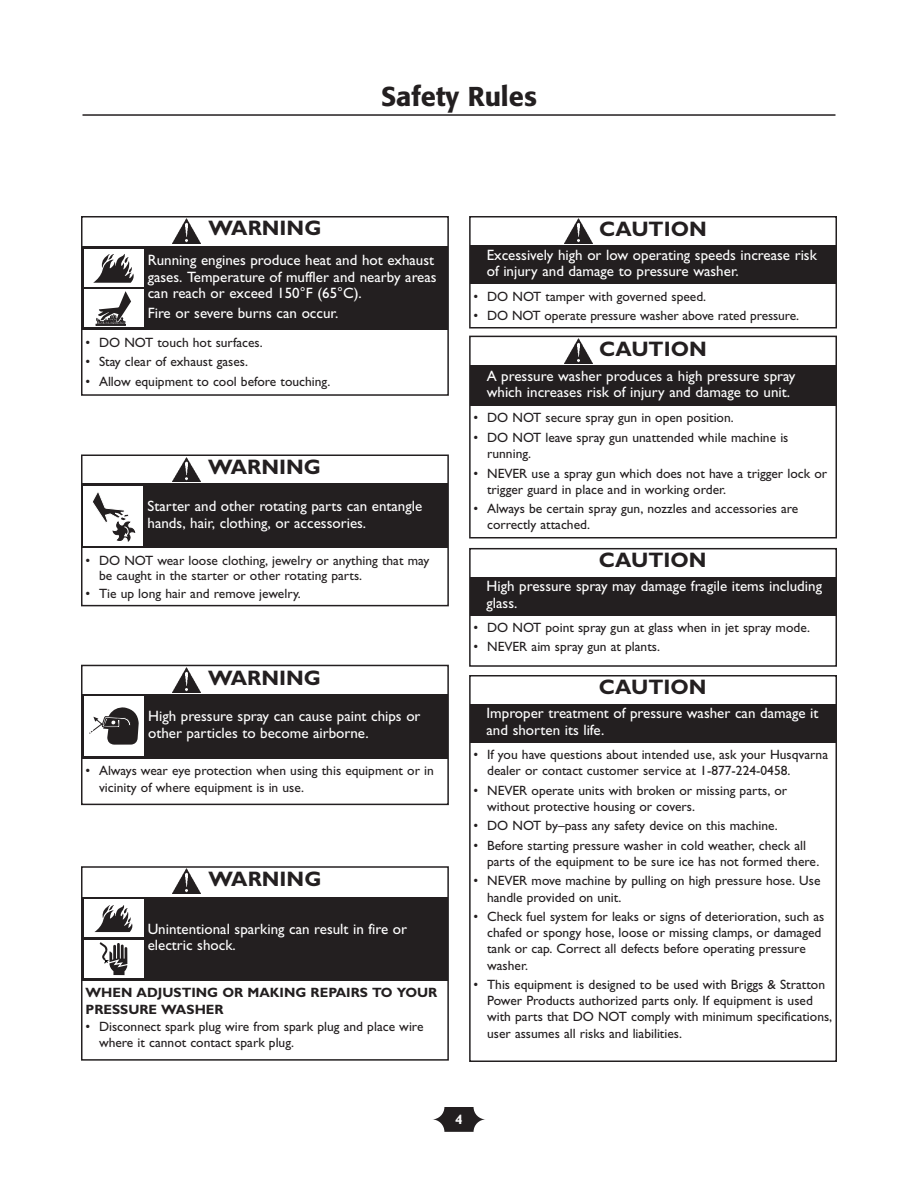
<style>
.page{position:relative;width:918px;height:1188px;background:#fff}
.page>*{position:absolute;margin:0;border:0;box-sizing:border-box;transform-origin:0 0}
.t1{font:500 27px "Formata";color:#231f20}
.t2{font:700 21px "Gill Sans";color:#231f20}
.t3{font:15px/16.5px "Gill Sans";color:#fff}
.t4{font:13.5px/16.2px "Gill Sans";color:#231f20}
.t5{font:700 13.5px/16.5px "Gill Sans";color:#231f20}
.t6{font:700 13.5px "Gill Sans";color:#fff}
</style>
<div class="page">
<svg style="left:432px;top:1107px;width:54px;height:25px"></svg>
<hr style="left:82px;top:114px;width:754px;height:2px;background:#231f20">
<div style="left:469px;top:216px;width:368px;height:112px;border:2px solid #231f20"></div>
<div style="left:470px;top:246px;width:366px;height:38px;background:#231f20"></div>
<img style="left:565px;top:219px;width:28px;height:24px">
<div style="left:81px;top:866px;width:368px;height:195px;border:2px solid #231f20"></div>
<div style="left:82px;top:897px;width:366px;height:83px;background:#231f20"></div>
<img style="left:173px;top:869px;width:28px;height:25px">
<div style="left:84px;top:899px;width:59px;height:38px;background:#fff"></div>
<svg style="left:94px;top:905px;width:39px;height:27px"></svg>
<div style="left:84px;top:940px;width:59px;height:38px;background:#fff"></div>
<svg style="left:100px;top:942px;width:27px;height:33px"></svg>
<div style="left:469px;top:548px;width:368px;height:119px;border:2px solid #231f20"></div>
<div style="left:470px;top:577px;width:366px;height:38px;background:#231f20"></div>
<div style="left:81px;top:454px;width:368px;height:152px;border:2px solid #231f20"></div>
<div style="left:82px;top:484px;width:366px;height:64px;background:#231f20"></div>
<img style="left:173px;top:457px;width:28px;height:25px">
<div style="left:84px;top:486px;width:59px;height:60px;background:#fff"></div>
<svg style="left:93px;top:492px;width:42px;height:49px"></svg>
<div style="left:81px;top:665px;width:368px;height:140px;border:2px solid #231f20"></div>
<div style="left:82px;top:694px;width:366px;height:65px;background:#231f20"></div>
<img style="left:173px;top:667px;width:28px;height:25px">
<div style="left:84px;top:696px;width:60px;height:60px;background:#fff"></div>
<svg style="left:89px;top:707px;width:50px;height:38px"></svg>
<div style="left:469px;top:336px;width:368px;height:202px;border:2px solid #231f20"></div>
<div style="left:470px;top:365px;width:366px;height:41px;background:#231f20"></div>
<img style="left:565px;top:339px;width:28px;height:24px">
<div style="left:469px;top:675px;width:368px;height:387px;border:2px solid #231f20"></div>
<div style="left:470px;top:704px;width:366px;height:38px;background:#231f20"></div>
<div style="left:81px;top:216px;width:368px;height:180px;border:2px solid #231f20"></div>
<div style="left:82px;top:247px;width:366px;height:83px;background:#231f20"></div>
<img style="left:173px;top:219px;width:28px;height:24px">
<div style="left:84px;top:249px;width:59px;height:38px;background:#fff"></div>
<svg style="left:93px;top:254px;width:41px;height:29px"></svg>
<div style="left:84px;top:289px;width:59px;height:38px;background:#fff"></div>
<svg style="left:96px;top:291px;width:35px;height:35px"></svg>
<h2 class="t2" style="left:208px;top:221px;width:114px">WARNING</h2>
<h1 class="t1" style="left:381px;top:84px;width:157px">Safety Rules</h1>
<h2 class="t2" style="left:599px;top:222px;width:109px">CAUTION</h2>
<p class="t3" style="left:148px;top:254px;width:290px">Running engines produce heat and hot exhaust gases. Temperature of muffler and nearby areas can reach or exceed 150°F (65°C).</p>
<p class="t3" style="left:148px;top:307px;width:192px">Fire or severe burns can occur.</p>
<p class="t4" style="left:86px;top:336px;width:179px">• DO NOT touch hot surfaces.</p>
<p class="t4" style="left:86px;top:355px;width:164px">• Stay clear of exhaust gases.</p>
<p class="t4" style="left:86px;top:375px;width:246px">• Allow equipment to cool before touching.</p>
<h2 class="t2" style="left:208px;top:460px;width:114px">WARNING</h2>
<p class="t3" style="left:148px;top:499px;width:276px">Starter and other rotating parts can entangle hands, hair, clothing, or accessories.</p>
<p class="t3" style="left:487px;top:248px;width:332px">Excessively high or low operating speeds increase risk of injury and damage to pressure washer.</p>
<p class="t4" style="left:474px;top:289px;width:234px">• DO NOT tamper with governed speed.</p>
<p class="t4" style="left:474px;top:309px;width:327px">• DO NOT operate pressure washer above rated pressure.</p>
<h2 class="t2" style="left:599px;top:341px;width:109px">CAUTION</h2>
<p class="t3" style="left:487px;top:369px;width:310px">A pressure washer produces a high pressure spray which increases risk of injury and damage to unit.</p>
<p class="t4" style="left:474px;top:411px;width:262px">• DO NOT secure spray gun in open position.</p>
<p class="t4" style="left:487px;top:431px;width:303px;text-indent:-14px">• DO NOT leave spray gun unattended while machine is running.</p>
<p class="t4" style="left:487px;top:466px;width:342px;text-indent:-14px">• NEVER use a spray gun which does not have a trigger lock or trigger guard in place and in working order.</p>
<p class="t4" style="left:487px;top:502px;width:313px;text-indent:-14px">• Always be certain spray gun, nozzles and accessories are correctly attached.</p>
<p class="t4" style="left:86px;top:554px;width:345px">• DO NOT wear loose clothing, jewelry or anything that may</p>
<h2 class="t2" style="left:599px;top:552px;width:109px">CAUTION</h2>
<p class="t4" style="left:99px;top:569px;width:265px">be caught in the starter or other rotating parts.</p>
<p class="t4" style="left:86px;top:587px;width:217px">• Tie up long hair and remove jewelry.</p>
<p class="t3" style="left:487px;top:580px;width:337px">High pressure spray may damage fragile items including glass.</p>
<h2 class="t2" style="left:208px;top:670px;width:114px">WARNING</h2>
<p class="t3" style="left:148px;top:710px;width:274px">High pressure spray can cause paint chips or other particles to become airborne.</p>
<p class="t4" style="left:99px;top:764px;width:336px;text-indent:-14px">• Always wear eye protection when using this equipment or in vicinity of where equipment is in use.</p>
<h2 class="t2" style="left:208px;top:871px;width:114px">WARNING</h2>
<p class="t3" style="left:148px;top:922px;width:261px">Unintentional sparking can result in fire or electric shock.</p>
<p class="t5" style="left:86px;top:986px;width:353px">WHEN ADJUSTING OR MAKING REPAIRS TO YOUR<br>PRESSURE WASHER</p>
<p class="t4" style="left:99px;top:1020px;width:326px;text-indent:-14px">• Disconnect spark plug wire from spark plug and place wire where it cannot contact spark plug.</p>
<p class="t4" style="left:474px;top:621px;width:338px">• DO NOT point spray gun at glass when in jet spray mode.</p>
<p class="t4" style="left:474px;top:640px;width:188px">• NEVER aim spray gun at plants.</p>
<h2 class="t2" style="left:599px;top:679px;width:109px">CAUTION</h2>
<p class="t3" style="left:487px;top:707px;width:333px">Improper treatment of pressure washer can damage it and shorten its life.</p>
<p class="t4" style="left:487px;top:748px;width:342px;text-indent:-14px">• If you have questions about intended use, ask your Husqvarna dealer or contact customer service at 1-877-224-0458.</p>
<p class="t4" style="left:487px;top:783px;width:302px;text-indent:-14px">• NEVER operate units with broken or missing parts, or without protective housing or covers.</p>
<p class="t4" style="left:474px;top:819px;width:306px">• DO NOT by–pass any safety device on this machine.</p>
<p class="t4" style="left:487px;top:839px;width:334px;text-indent:-14px">• Before starting pressure washer in cold weather, check all parts of the equipment to be sure ice has not formed there.</p>
<p class="t4" style="left:487px;top:874px;width:335px;text-indent:-14px">• NEVER move machine by pulling on high pressure hose. Use handle provided on unit.</p>
<p class="t4" style="left:487px;top:910px;width:339px;text-indent:-14px">• Check fuel system for leaks or signs of deterioration, such as chafed or spongy hose, loose or missing clamps, or damaged tank or cap. Correct all defects before operating pressure washer.</p>
<p class="t4" style="left:487px;top:978px;width:347px;text-indent:-14px">• This equipment is designed to be used with Briggs &amp; Stratton Power Products authorized parts only. If equipment is used with parts that DO NOT comply with minimum specifications, user assumes all risks and liabilities.</p>
<p class="t6" style="left:455px;top:1115px;width:9px">4</p>
</div>
